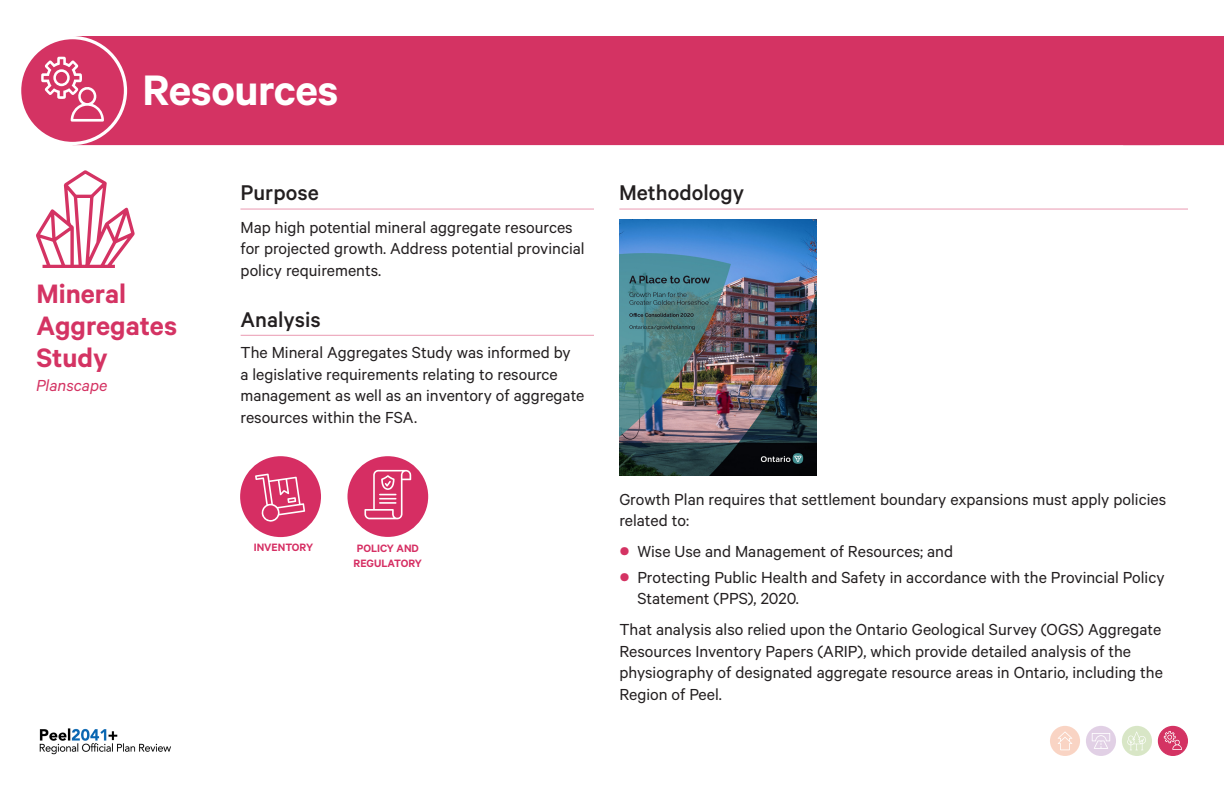
<style>
.page{position:relative;width:1224px;height:792px;background:#fff}
.page>*{position:absolute;margin:0;border:0;box-sizing:border-box;transform-origin:0 0}
.t1{font:600 48px "Calibre";letter-spacing:-.01em;color:#fff}
.t2{font:600 30px/32px "Calibre";color:#d43363}
.t3{font:500 24px "Calibre";color:#231f20}
.t4{font:18px/21.6px "Calibre";color:#231f20}
.t5{font:italic 18px "Calibre";color:#d43363}
.t6{font:600 12px/14.4px "Calibre";color:#d62e63}
.s1{font-size:30px;color:#d43363}
</style>
<div class="page">
<div style="left:347px;top:456px;width:81px;height:81px;background:#d62e63;border-radius:50%"></div>
<svg style="left:364px;top:470px;width:47px;height:49px"></svg>
<div style="left:240px;top:456px;width:81px;height:81px;background:#d62e63;border-radius:50%"></div>
<svg style="left:255px;top:474px;width:50px;height:48px"></svg>
<img style="left:39px;top:728px;width:132px;height:27px">
<div style="left:1087px;top:727px;width:28px;height:28px;background:#e1d0e5;border-radius:50%"></div>
<div style="left:1086px;top:726px;width:30px;height:30px;border:2px solid #9d64aa;border-radius:50%"></div>
<svg style="left:1092px;top:733px;width:18px;height:16px"></svg>
<div style="left:1123px;top:727px;width:28px;height:28px;background:#d8e6c6;border-radius:50%"></div>
<div style="left:1122px;top:726px;width:30px;height:30px;border:2px solid #7dae41;border-radius:50%"></div>
<svg style="left:1127px;top:732px;width:19px;height:18px"></svg>
<div style="left:1158px;top:726px;width:29px;height:29px;background:#d43363;border-radius:50%"></div>
<div style="left:1158px;top:726px;width:30px;height:30px;border:1px solid #d43363;border-radius:50%"></div>
<svg style="left:1164px;top:731px;width:18px;height:19px"></svg>
<div style="left:1051px;top:727px;width:28px;height:28px;background:#f9d4c4;border-radius:50%"></div>
<div style="left:1050px;top:726px;width:30px;height:30px;border:2px solid #ee723b;border-radius:50%"></div>
<svg style="left:1058px;top:731px;width:14px;height:19px"></svg>
<div style="left:1125px;top:38px;width:97px;height:106px;background:#d43363"></div>
<div style="left:1123px;top:36px;width:101px;height:109px;border:3px solid #d43363"></div>
<div style="left:73px;top:36px;width:1087px;height:109px;background:#d43363"></div>
<div style="left:20px;top:38px;width:105px;height:105px;background:#d43363;border-radius:50%"></div>
<div style="left:18px;top:36px;width:109px;height:109px;border:3px solid #fff;border-radius:50%"></div>
<svg style="left:41px;top:57px;width:63px;height:65px"></svg>
<svg style="left:36px;top:170px;width:99px;height:98px"></svg>
<hr style="left:240px;top:209px;width:354px;height:1px;background:#ea99b1">
<hr style="left:241px;top:335px;width:353px;height:1px;background:#ea99b1">
<hr style="left:619px;top:209px;width:569px;height:1px;background:#ea99b1">
<img style="left:619px;top:219px;width:198px;height:256px">
<h1 class="t1" style="left:142px;top:61px;width:198px">Resources</h1>
<p class="t3" style="left:241px;top:179px;width:80px">Purpose</p>
<p class="t3" style="left:619px;top:179px;width:127px">Methodology</p>
<p class="t2" style="left:36px;top:276px;width:142px">Mineral<br>Aggregates<br>Study</p>
<p class="t5" style="left:36px;top:375px;width:73px">Planscape</p>
<p class="t4" style="left:241px;top:216px;width:346px">Map high potential mineral aggregate resources for projected growth. Address potential provincial policy requirements.</p>
<p class="t3" style="left:241px;top:305px;width:82px">Analysis</p>
<p class="t4" style="left:240px;top:341px;width:346px">The Mineral Aggregates Study was informed by<br>a legislative requirements relating to resource management as well as an inventory of aggregate resources within the FSA.</p>
<p class="t6" style="left:254px;top:540px;width:61px">INVENTORY</p>
<p class="t6" style="left:354px;top:541px;width:70px">POLICY AND<br>REGULATORY</p>
<p class="t4" style="left:619px;top:488px;width:548px">Growth Plan requires that settlement boundary expansions must apply policies related to:</p>
<p class="t4" style="left:619px;top:540px;width:335px"><span class="s1">•</span> Wise Use and Management of Resources; and</p>
<p class="t4" style="left:637px;top:566px;width:529px;text-indent:-18px"><span class="s1">•</span> Protecting Public Health and Safety in accordance with the Provincial Policy<br>Statement (PPS), 2020.</p>
<p class="t4" style="left:619px;top:618px;width:545px">That analysis also relied upon the Ontario Geological Survey (OGS) Aggregate Resources Inventory Papers (ARIP), which provide detailed analysis of the physiography of designated aggregate resource areas in Ontario, including the Region of Peel.</p>
</div>
